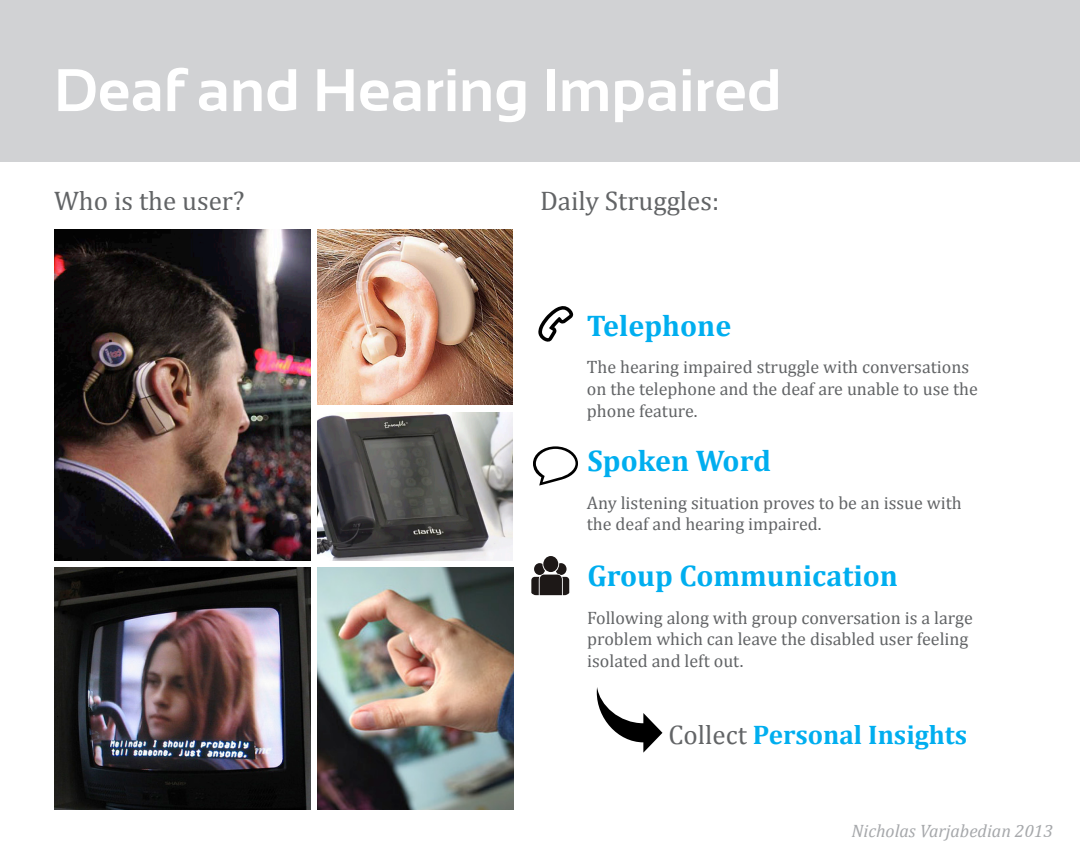
<style>
.page{position:relative;width:1080px;height:864px;background:#fff}
.page>*{position:absolute;margin:0;border:0;box-sizing:border-box;transform-origin:0 0}
.t1{font:700 60px "Sansation";color:#fff}
.t2{font:700 30px "Cambria";color:#00aeef}
.t3{font:27px "Cambria";color:#626466}
.t4{font:700 27px "Cambria";color:#00aeef}
.t5{font:18px/21.6px "Cambria";color:#626466}
.t6{font:italic 18px "Cambria";color:#a6a8ab}
.s1{font-weight:400;color:#626466}
</style>
<div class="page">
<div style="left:0;top:0;width:1080px;height:162px;background:#d1d2d4"></div>
<svg style="left:538px;top:306px;width:35px;height:36px"></svg>
<svg style="left:533px;top:446px;width:45px;height:40px"></svg>
<svg style="left:531px;top:556px;width:38px;height:39px"></svg>
<img style="left:54px;top:229px;width:256px;height:331px">
<img style="left:54px;top:567px;width:256px;height:243px">
<img style="left:317px;top:567px;width:196px;height:243px">
<img style="left:317px;top:229px;width:196px;height:176px">
<img style="left:317px;top:412px;width:196px;height:148px">
<svg style="left:597px;top:687px;width:65px;height:66px"></svg>
<p class="t1" style="left:54px;top:57px;width:729px">Deaf and Hearing Impaired</p>
<h3 class="t3" style="left:54px;top:185px;width:192px">Who is the user?</h3>
<h3 class="t3" style="left:540px;top:185px;width:181px">Daily Struggles:</h3>
<p class="t2" style="left:587px;top:304px;width:146px">Telephone</p>
<p class="t5" style="left:587px;top:356px;width:393px">The hearing impaired struggle with conversations on the telephone and the deaf are unable to use the phone feature.</p>
<p class="t2" style="left:587px;top:439px;width:185px">Spoken Word</p>
<p class="t5" style="left:587px;top:492px;width:377px">Any listening situation proves to be an issue with the deaf and hearing impaired.</p>
<p class="t2" style="left:587px;top:555px;width:312px">Group Communication</p>
<p class="t5" style="left:587px;top:607px;width:387px">Following along with group conversation is a large problem which can leave the disabled user feeling isolated and left out.</p>
<p class="t4" style="left:668px;top:716px;width:300px"><span class="s1">Collect</span> Personal Insights</p>
<p class="t6" style="left:852px;top:818px;width:203px">Nicholas Varjabedian 2013</p>
</div>
